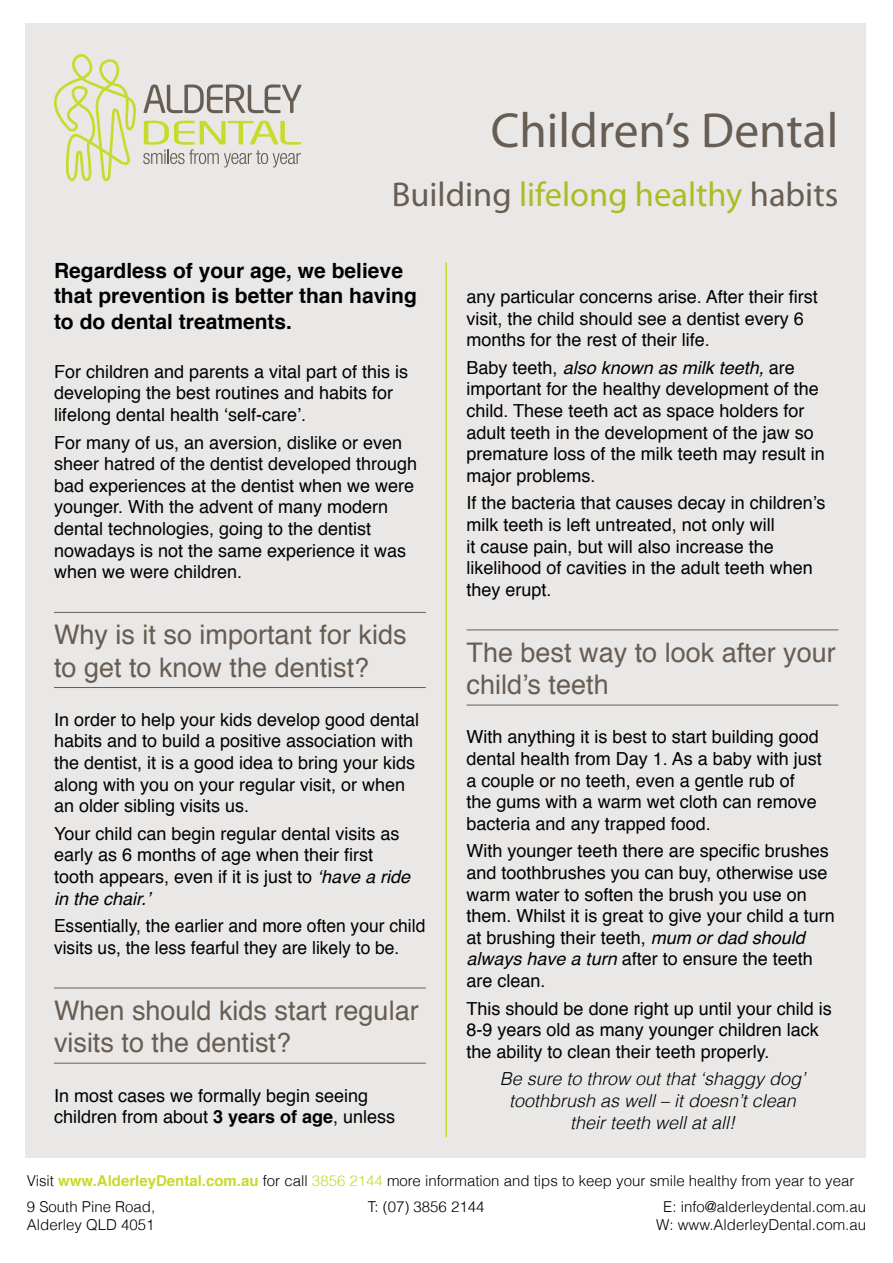
<style>
.page{position:relative;width:893px;height:1263px;background:#fff}
.page>*{position:absolute;margin:0;border:0;box-sizing:border-box;transform-origin:0 0}
.t1{font:49.5px "Myriad Pro";color:#685d53}
.t2{font:34.5px "Myriad Pro";color:#abbc25}
.t3{font:27px/32.4px "Helvetica";color:#685d53}
.t4{font:700 21px/25.2px "Helvetica";color:#000}
.t5{font:18px/21.6px "Helvetica";color:#000}
.t6{font:italic 300 18px/21.6px "Helvetica";color:#000;text-align:center}
.t7{font:300 15px/26px "Helvetica";color:#000}
.s1{color:#685d53}
.s2{font-style:italic}
.s3{font-weight:700}
.s4{font-weight:700;color:#c8da2c}
.s5{color:#c8da2c}
</style>
<div class="page">
<div style="left:25px;top:23px;width:841px;height:1134px;background:#eae8e7"></div>
<svg style="left:144px;top:84px;width:158px;height:29px"></svg>
<svg style="left:143px;top:121px;width:158px;height:46px"></svg>
<svg style="left:54px;top:54px;width:82px;height:127px"></svg>
<hr style="left:54px;top:612px;width:372px;height:1px;background:#685d53">
<hr style="left:54px;top:687px;width:372px;height:1px;background:#685d53">
<hr style="left:54px;top:988px;width:372px;height:1px;background:#685d53">
<hr style="left:54px;top:1063px;width:372px;height:1px;background:#685d53">
<hr style="left:467px;top:629px;width:371px;height:1px;background:#685d53">
<hr style="left:467px;top:705px;width:371px;height:1px;background:#685d53">
<hr style="left:445px;top:262px;width:2px;height:875px;background:#c8da2c">
<h1 class="t1" style="left:491px;top:99px;width:349px">Children’s Dental</h1>
<h2 class="t2" style="left:392px;top:173px;width:448px"><span class="s1">Building</span> lifelong healthy <span class="s1">habits</span></h2>
<p class="t4" style="left:54px;top:258px;width:364px">Regardless of your age, we believe that prevention is better than having to do dental treatments.</p>
<p class="t5" style="left:54px;top:361px;width:356px">For children and parents a vital part of this is developing the best routines and habits for lifelong dental health ‘self-care’.</p>
<p class="t5" style="left:54px;top:432px;width:365px">For many of us, an aversion, dislike or even sheer hatred of the dentist developed through bad experiences at the dentist when we were younger. With the advent of many modern dental technologies, going to the dentist nowadays is not the same experience it was when we were children.</p>
<h3 class="t3" style="left:54px;top:619px;width:354px">Why is it so important for kids to get to know the dentist?</h3>
<p class="t5" style="left:54px;top:709px;width:367px">In order to help your kids develop good dental habits and to build a positive association with the dentist, it is a good idea to bring your kids along with you on your regular visit, or when an older sibling visits us.</p>
<p class="t5" style="left:54px;top:823px;width:358px">Your child can begin regular dental visits as early as 6 months of age when their first tooth appears, even if it is just to <span class="s2">‘have a ride in the chair.’</span></p>
<p class="t5" style="left:54px;top:916px;width:373px">Essentially, the earlier and more often your child visits us, the less fearful they are likely to be.</p>
<h3 class="t3" style="left:54px;top:995px;width:366px">When should kids start regular visits to the dentist?</h3>
<p class="t5" style="left:54px;top:1085px;width:343px">In most cases we formally begin seeing children from about <span class="s3">3 years of age</span>, unless</p>
<p class="t5" style="left:467px;top:286px;width:353px">any particular concerns arise. After their first visit, the child should see a dentist every 6 months for the rest of their life.</p>
<p class="t5" style="left:467px;top:357px;width:360px">Baby teeth, <span class="s2">also known as milk teeth,</span> are important for the healthy development of the child. These teeth act as space holders for adult teeth in the development of the jaw so premature loss of the milk teeth may result in major problems.</p>
<p class="t5" style="left:467px;top:493px;width:360px">If the bacteria that causes decay in children’s milk teeth is left untreated, not only will<br>it cause pain, but will also increase the likelihood of cavities in the adult teeth when they erupt.</p>
<h3 class="t3" style="left:467px;top:637px;width:371px">The best way to look after your child’s teeth</h3>
<p class="t5" style="left:467px;top:727px;width:357px">With anything it is best to start building good dental health from Day 1. As a baby with just a couple or no teeth, even a gentle rub of the gums with a warm wet cloth can remove bacteria and any trapped food.</p>
<p class="t5" style="left:467px;top:841px;width:370px">With younger teeth there are specific brushes and toothbrushes you can buy, otherwise use warm water to soften the brush you use on them. Whilst it is great to give your child a turn at brushing their teeth, <span class="s2">mum or dad should always have a turn</span> after to ensure the teeth are clean.</p>
<p class="t5" style="left:467px;top:998px;width:367px">This should be done right up until your child is<br>8-9 years old as many younger children lack the ability to clean their teeth properly.</p>
<p class="t6" style="left:500px;top:1068px;width:307px">Be sure to throw out that ‘shaggy dog’ toothbrush as well – it doesn’t clean their teeth well at all!</p>
<p class="t7" style="left:27px;top:1166px;width:829px">Visit <span class="s4">www.AlderleyDental.com.au</span> for call <span class="s5">3856 2144</span> more information and tips to keep your smile healthy from year to year<br>9 South Pine Road,</p>
<p class="t7" style="left:27px;top:1210px;width:129px">Alderley QLD 4051</p>
<p class="t7" style="left:368px;top:1192px;width:118px">T: (07) 3856 2144</p>
<p class="t7" style="left:656px;top:1196px;width:211px;line-height:18px;text-align:center">E: info@alderleydental.com.au<br>W: www.AlderleyDental.com.au</p>
</div>
